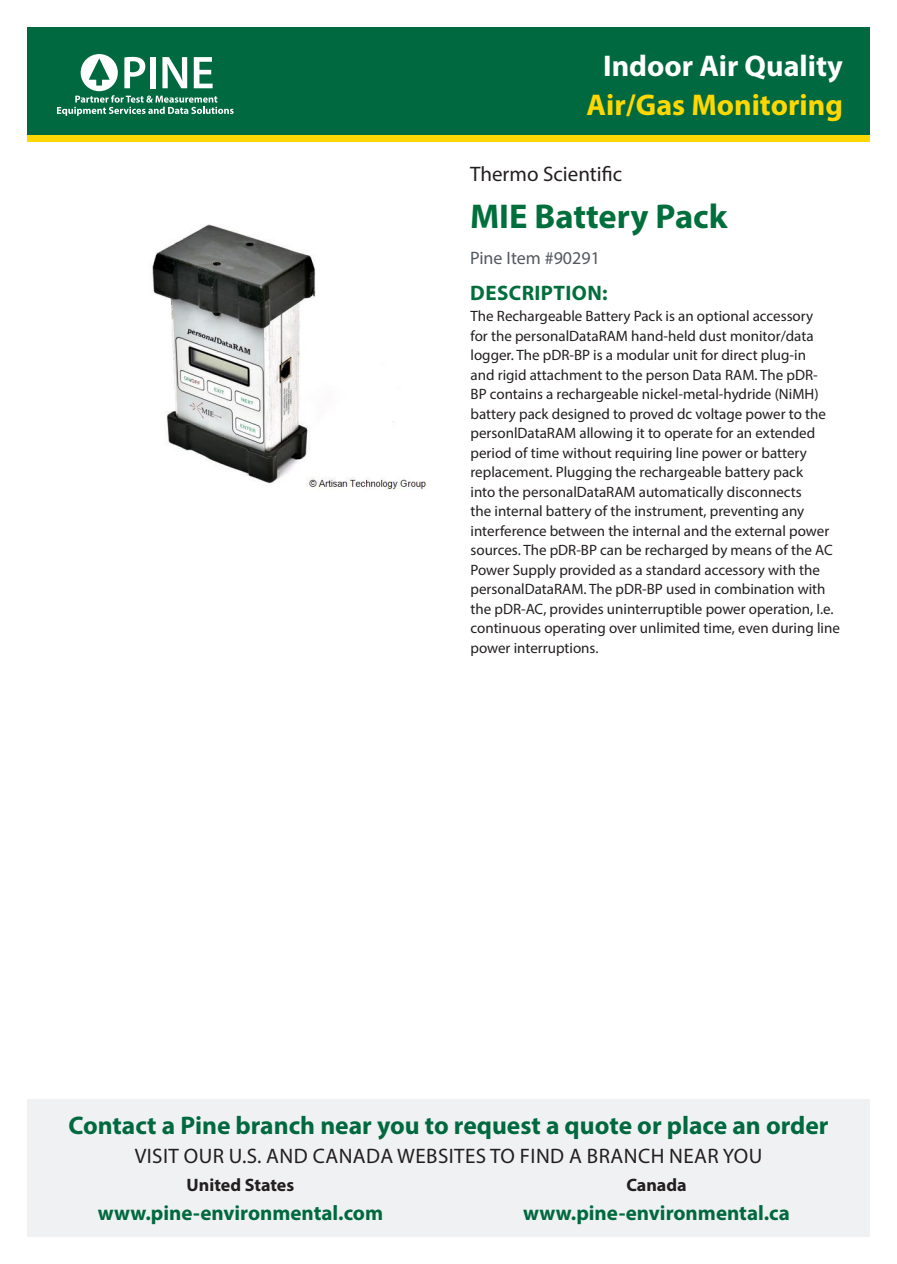
<style>
.page{position:relative;width:897px;height:1264px;background:#fff}
.page>*{position:absolute;margin:0;border:0;box-sizing:border-box;transform-origin:0 0}
.t1{font:700 34.5px "Myriad Pro";color:#006f3c}
.t2{font:700 30px "Myriad Pro";color:#ffd801}
.t3{font:700 30px "Myriad Pro";color:#fff}
.t4{font:700 25.5px "Myriad Pro";color:#00693f}
.t5{font:700 21px "Myriad Pro";color:#00693f}
.t6{font:21px "Myriad Pro";letter-spacing:.02em;color:#231f20}
.t7{font:21px "Myriad Pro";color:#231f20}
.t8{font:700 21px "Myriad Pro";letter-spacing:.02em;color:#006f3c}
.t9{font:700 18px "Myriad Pro";color:#231f20}
.t10{font:18px "Myriad Pro";color:#535860}
.t11{font:15px/19.5px "Myriad Pro";color:#231f20}
</style>
<div class="page">
<div style="left:27px;top:27px;width:842px;height:108px;background:#00693f"></div>
<div style="left:27px;top:135px;width:842px;height:7px;background:#ffd801"></div>
<svg style="left:57px;top:54px;width:176px;height:62px"></svg>
<div style="left:27px;top:1099px;width:842px;height:138px;background:#f0f1f2"></div>
<img style="left:152px;top:224px;width:274px;height:265px">
<p class="t3" style="left:603px;top:47px;width:241px">Indoor Air Quality</p>
<p class="t2" style="left:586px;top:85px;width:258px">Air/Gas Monitoring</p>
<p class="t7" style="left:470px;top:161px;width:154px">Thermo Scientific</p>
<p class="t1" style="left:470px;top:194px;width:259px">MIE Battery Pack</p>
<p class="t10" style="left:470px;top:246px;width:131px">Pine Item #90291</p>
<p class="t8" style="left:470px;top:279px;width:139px">DESCRIPTION:</p>
<p class="t11" style="left:470px;top:306px;width:371px">The Rechargeable Battery Pack is an optional accessory<br>for the personalDataRAM hand-held dust monitor/data logger. The pDR-BP is a modular unit for direct plug-in<br>and rigid attachment to the person Data RAM. The pDR-<br>BP contains a rechargeable nickel-metal-hydride (NiMH) battery pack designed to proved dc voltage power to the personlDataRAM allowing it to operate for an extended period of time without requiring line power or battery replacement. Plugging the rechargeable battery pack<br>into the personalDataRAM automatically disconnects<br>the internal battery of the instrument, preventing any interference between the internal and the external power sources. The pDR-BP can be recharged by means of the AC Power Supply provided as a standard accessory with the personalDataRAM. The pDR-BP used in combination with the pDR-AC, provides uninterruptible power operation, I.e. continuous operating over unlimited time, even during line power interruptions.</p>
<p class="t4" style="left:68px;top:1109px;width:761px">Contact a Pine branch near you to request a quote or place an order</p>
<p class="t6" style="left:135px;top:1143px;width:629px">VISIT OUR U.S. AND CANADA WEBSITES TO FIND A BRANCH NEAR YOU</p>
<p class="t9" style="left:187px;top:1173px;width:109px">United States</p>
<p class="t9" style="left:626px;top:1173px;width:62px">Canada</p>
<p class="t5" style="left:98px;top:1199px;width:287px">www.pine-environmental.com</p>
<p class="t5" style="left:523px;top:1199px;width:268px">www.pine-environmental.ca</p>
</div>
